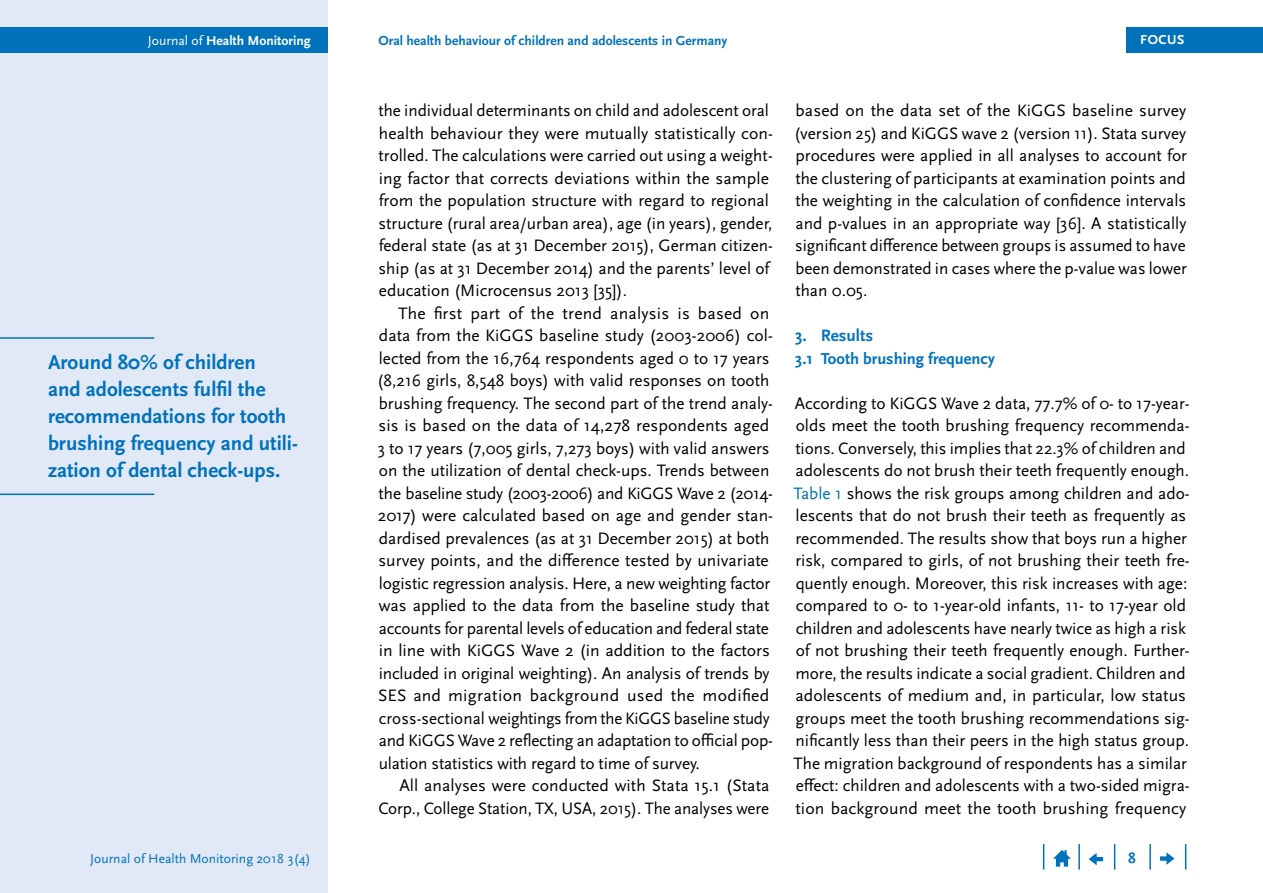
<style>
.page{position:relative;width:1263px;height:893px;background:#fff}
.page>*{position:absolute;margin:0;border:0;box-sizing:border-box;transform-origin:0 0}
.t1{font:700 21px/27px "Scala Sans Pro";color:#0072bc}
.Copy_Einzug{font:17.25px/22.5px "Scala Sans Pro";color:#000;text-align:justify}
.Copy{font:17.25px/22.5px "Scala Sans Pro";color:#000}
.t2{font:700 17.25px "Scala Sans Pro";color:#0072bc}
.t3{font:700 16.5px "Scala Sans Pro";color:#0072bc}
.t4{font:700 15.75px "Scala Sans Pro";color:#0072bc}
.t5{font:700 13.65px "Scala Sans Pro";color:#0072bc}
.t6{font:13.65px "Scala Sans Pro";color:#0072bc}
.t7{font:700 13.65px "Scala Sans Pro";color:#fff}
.t8{font:700 13.5px "Scala Sans Pro";letter-spacing:.04em;color:#fff}
.s1{font-weight:400}
.s2{color:#0072bc}
</style>
<div class="page">
<div style="left:0;top:0;width:327px;height:893px;background:#e1e8f6"></div>
<div style="left:0;top:28px;width:327px;height:25px;background:#0072bc"></div>
<div style="left:1126px;top:28px;width:137px;height:25px;background:#0072bc"></div>
<svg style="left:1185px;top:844px;width:1px;height:26px"></svg>
<hr style="left:1149px;top:844px;width:2px;height:26px;background:#0072bc">
<svg style="left:1114px;top:844px;width:1px;height:26px"></svg>
<hr style="left:1078px;top:844px;width:2px;height:26px;background:#0072bc">
<svg style="left:1043px;top:844px;width:1px;height:26px"></svg>
<svg style="left:1053px;top:850px;width:18px;height:17px"></svg>
<svg style="left:1089px;top:853px;width:14px;height:12px"></svg>
<svg style="left:1160px;top:852px;width:14px;height:13px"></svg>
<hr style="left:0;top:337px;width:154px;height:2px;background:#0072bc">
<hr style="left:0;top:494px;width:154px;height:1px;background:#0072bc">
<p class="t7" style="left:148px;top:33px;width:164px"><span class="s1">Journal of</span> Health Monitoring</p>
<p class="t1" style="left:48px;top:348px;width:251px">Around 80% of children<br>and adolescents fulfil the recommendations for tooth brushing frequency and utili&shy;zation of dental check-ups.</p>
<p class="t6" style="left:90px;top:850px;width:222px">Journal of Health Monitoring 2018 3(4)</p>
<p class="t5" style="left:378px;top:33px;width:351px">Oral health behaviour of children and adolescents in Germany</p>
<p class="t8" style="left:1140px;top:32px;width:46px">FOCUS</p>
<p class="Copy" style="left:378px;top:99px;width:396px">the individual determinants on child and adolescent oral health behaviour they were mutually statistically con&shy;trolled. The calculations were carried out using a weight&shy;ing factor that corrects deviations within the sample from the population structure with regard to regional structure (rural area/urban area), age (in years), gender, federal state (as at 31 December 2015), German citizen&shy;ship (as at 31 December 2014) and the parents’ level of education (Microcensus 2013 [35]).</p>
<p class="Copy_Einzug" style="left:377px;top:302px;width:397px;text-align:left;text-indent:21px">The first part of the trend analysis is based on data from the KiGGS baseline study (2003-2006) col&shy;lected from the 16,764 respondents aged 0 to 17 years (8,216 girls, 8,548 boys) with valid responses on tooth brushing frequency. The second part of the trend analy&shy;sis is based on the data of 14,278 respondents aged 3 to 17 years (7,005 girls, 7,273 boys) with valid answers on the utilization of dental check-ups. Trends between the baseline study (2003-2006) and KiGGS Wave 2 (2014- 2017) were calculated based on age and gender stan&shy;dardised prevalences (as at 31 December 2015) at both survey points, and the difference tested by univariate logistic regression analysis. Here, a new weighting factor was applied to the data from the baseline study that accounts for parental levels of education and federal state in line with KiGGS Wave 2 (in addition to the factors included in original weighting). An analysis of trends by SES and migration background used the modified cross-sectional weightings from the KiGGS baseline study and KiGGS Wave 2 reflecting an adaptation to official pop&shy;ulation statistics with regard to time of survey.</p>
<p class="Copy_Einzug" style="left:378px;top:774px;width:393px;text-align:right">All analyses were conducted with Stata 15.1 (Stata<br>Corp., College Station, TX, USA, 2015). The analyses were</p>
<p class="Copy_Einzug" style="left:794px;top:99px;width:395px">based on the data set of the KiGGS baseline survey (version 25) and KiGGS wave 2 (version 11). Stata survey procedures were applied in all analyses to account for the clustering of participants at examination points and the weighting in the calculation of confidence intervals and p-values in an appropriate way [36]. A statistically significant difference between groups is assumed to have been demonstrated in cases where the p-value was lower than 0.05.</p>
<h1 class="t2" style="left:795px;top:325px;width:79px">3. Results</h1>
<h2 class="t3" style="left:795px;top:348px;width:201px">3.1 Tooth brushing frequency</h2>
<p class="Copy" style="left:793px;top:392px;width:398px">According to KiGGS Wave 2 data, 77.7% of 0- to 17-year&shy;olds meet the tooth brushing frequency recommenda&shy;tions. Conversely, this implies that 22.3% of children and adolescents do not brush their teeth frequently enough.<br><span class="s2">Table 1</span> shows the risk groups among children and ado&shy;lescents that do not brush their teeth as frequently as recommended. The results show that boys run a higher</p>
<p class="Copy" style="left:793px;top:549px;width:398px">risk, compared to girls, of not brushing their teeth fre&shy;quently enough. Moreover, this risk increases with age: compared to 0- to 1-year-old infants, 11- to 17-year old children and adolescents have nearly twice as high a risk of not brushing their teeth frequently enough. Further&shy;more, the results indicate a social gradient. Children and adolescents of medium and, in particular, low status groups meet the tooth brushing recommendations sig&shy;nificantly less than their peers in the high status group.<br>The migration background of respondents has a similar effect: children and adolescents with a two-sided migra&shy;tion background meet the tooth brushing frequency</p>
<p class="t4" style="left:1128px;top:849px;width:9px">8</p>
</div>
